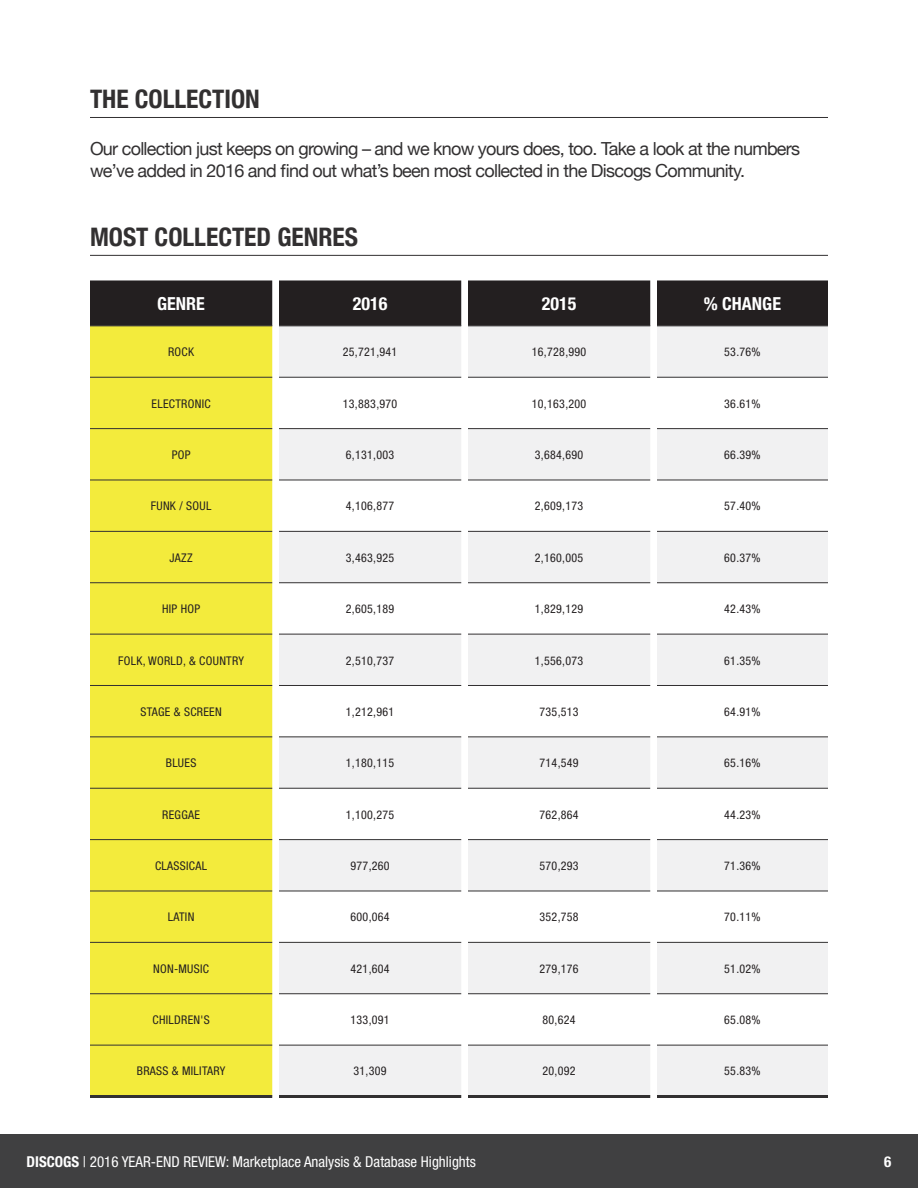
<style>
.page{position:relative;width:918px;height:1188px;background:#fff}
.page>*{position:absolute;margin:0;border:0;box-sizing:border-box;transform-origin:0 0}
.t1{font:700 condensed 25.5px "Helvetica Neue";color:#323031}
.t2{font:18px/21.6px "Helvetica Neue";letter-spacing:-.04em;color:#323031}
.t3{font:700 condensed 18px "Helvetica Neue";color:#fff}
.t4{font:condensed 15px "Helvetica Neue";color:#fff}
.t5{font:700 condensed 15px "Helvetica Neue";color:#fff}
.t6{font:condensed 12px "Helvetica Neue";letter-spacing:.025em;color:#231f20}
.s1{font-weight:700}
</style>
<div class="page">
<div style="left:0;top:1134px;width:918px;height:54px;background:#404041"></div>
<hr style="left:90px;top:117px;width:738px;height:1px;background:#323031">
<div style="left:90px;top:280px;width:738px;height:46px;background:#231f20"></div>
<div style="left:90px;top:326px;width:182px;height:769px;background:#f3eb3c"></div>
<div style="left:279px;top:326px;width:549px;height:771px;background:#f1f1f2"></div>
<svg style="left:279px;top:377px;width:549px;height:668px"></svg>
<hr style="left:90px;top:377px;width:182px;height:1px;background:#323031">
<hr style="left:279px;top:377px;width:182px;height:1px;background:#323031">
<hr style="left:468px;top:377px;width:182px;height:1px;background:#323031">
<hr style="left:657px;top:377px;width:171px;height:1px;background:#323031">
<hr style="left:90px;top:428px;width:182px;height:1px;background:#323031">
<hr style="left:279px;top:428px;width:182px;height:1px;background:#323031">
<hr style="left:468px;top:428px;width:182px;height:1px;background:#323031">
<hr style="left:657px;top:428px;width:171px;height:1px;background:#323031">
<hr style="left:90px;top:480px;width:182px;height:1px;background:#323031">
<hr style="left:279px;top:480px;width:182px;height:1px;background:#323031">
<hr style="left:468px;top:480px;width:182px;height:1px;background:#323031">
<hr style="left:657px;top:480px;width:171px;height:1px;background:#323031">
<hr style="left:90px;top:531px;width:182px;height:1px;background:#323031">
<hr style="left:279px;top:531px;width:182px;height:1px;background:#323031">
<hr style="left:468px;top:531px;width:182px;height:1px;background:#323031">
<hr style="left:657px;top:531px;width:171px;height:1px;background:#323031">
<hr style="left:90px;top:582px;width:182px;height:1px;background:#323031">
<hr style="left:279px;top:582px;width:182px;height:1px;background:#323031">
<hr style="left:468px;top:582px;width:182px;height:1px;background:#323031">
<hr style="left:657px;top:582px;width:171px;height:1px;background:#323031">
<hr style="left:90px;top:634px;width:182px;height:1px;background:#323031">
<hr style="left:279px;top:634px;width:182px;height:1px;background:#323031">
<hr style="left:468px;top:634px;width:182px;height:1px;background:#323031">
<hr style="left:657px;top:634px;width:171px;height:1px;background:#323031">
<hr style="left:90px;top:685px;width:182px;height:1px;background:#323031">
<hr style="left:279px;top:685px;width:182px;height:1px;background:#323031">
<hr style="left:468px;top:685px;width:182px;height:1px;background:#323031">
<hr style="left:657px;top:685px;width:171px;height:1px;background:#323031">
<hr style="left:90px;top:736px;width:182px;height:1px;background:#323031">
<hr style="left:279px;top:736px;width:182px;height:1px;background:#323031">
<hr style="left:468px;top:736px;width:182px;height:1px;background:#323031">
<hr style="left:657px;top:736px;width:171px;height:1px;background:#323031">
<hr style="left:90px;top:788px;width:182px;height:1px;background:#323031">
<hr style="left:279px;top:788px;width:182px;height:1px;background:#323031">
<hr style="left:468px;top:788px;width:182px;height:1px;background:#323031">
<hr style="left:657px;top:788px;width:171px;height:1px;background:#323031">
<hr style="left:90px;top:839px;width:182px;height:1px;background:#323031">
<hr style="left:279px;top:839px;width:182px;height:1px;background:#323031">
<hr style="left:468px;top:839px;width:182px;height:1px;background:#323031">
<hr style="left:657px;top:839px;width:171px;height:1px;background:#323031">
<hr style="left:90px;top:891px;width:182px;height:1px;background:#323031">
<hr style="left:279px;top:891px;width:182px;height:1px;background:#323031">
<hr style="left:468px;top:891px;width:182px;height:1px;background:#323031">
<hr style="left:657px;top:891px;width:171px;height:1px;background:#323031">
<hr style="left:90px;top:942px;width:182px;height:1px;background:#323031">
<hr style="left:279px;top:942px;width:182px;height:1px;background:#323031">
<hr style="left:468px;top:942px;width:182px;height:1px;background:#323031">
<hr style="left:657px;top:942px;width:171px;height:1px;background:#323031">
<hr style="left:90px;top:993px;width:182px;height:1px;background:#323031">
<hr style="left:279px;top:993px;width:182px;height:1px;background:#323031">
<hr style="left:468px;top:993px;width:182px;height:1px;background:#323031">
<hr style="left:657px;top:993px;width:171px;height:1px;background:#323031">
<hr style="left:90px;top:1045px;width:182px;height:1px;background:#323031">
<hr style="left:279px;top:1045px;width:182px;height:1px;background:#323031">
<hr style="left:468px;top:1045px;width:182px;height:1px;background:#323031">
<hr style="left:657px;top:1045px;width:171px;height:1px;background:#323031">
<hr style="left:90px;top:325px;width:182px;height:1px;background:#323031">
<hr style="left:279px;top:325px;width:182px;height:1px;background:#323031">
<hr style="left:468px;top:325px;width:182px;height:1px;background:#323031">
<hr style="left:657px;top:325px;width:171px;height:1px;background:#323031">
<hr style="left:90px;top:1095px;width:182px;height:3px;background:#323031">
<hr style="left:279px;top:1095px;width:182px;height:3px;background:#323031">
<hr style="left:468px;top:1095px;width:182px;height:3px;background:#323031">
<hr style="left:657px;top:1095px;width:171px;height:3px;background:#323031">
<hr style="left:90px;top:255px;width:738px;height:1px;background:#323031">
<h1 class="t1" style="left:90px;top:84px;width:171px">THE COLLECTION</h1>
<h2 class="t2" style="left:90px;top:138px;width:712px">Our collection just keeps on growing – and we know yours does, too. Take a look at the numbers we’ve added in 2016 and find out what’s been most collected in the Discogs Community.</h2>
<h1 class="t1" style="left:90px;top:221px;width:270px">MOST COLLECTED GENRES</h1>
<h2 class="t3" style="left:157px;top:297px;width:49px">GENRE</h2>
<h2 class="t3" style="left:353px;top:297px;width:36px">2016</h2>
<h2 class="t3" style="left:542px;top:297px;width:36px">2015</h2>
<h2 class="t3" style="left:704px;top:297px;width:79px">% CHANGE</h2>
<p class="t6" style="left:168px;top:348px;width:28px">ROCK</p>
<p class="t6" style="left:343px;top:348px;width:56px">25,721,941</p>
<p class="t6" style="left:532px;top:348px;width:56px">16,728,990</p>
<p class="t6" style="left:724px;top:348px;width:38px">53.76%</p>
<p class="t6" style="left:152px;top:399px;width:61px">ELECTRONIC</p>
<p class="t6" style="left:343px;top:399px;width:56px">13,883,970</p>
<p class="t6" style="left:532px;top:399px;width:56px">10,163,200</p>
<p class="t6" style="left:724px;top:399px;width:38px">36.61%</p>
<p class="t6" style="left:172px;top:450px;width:20px">POP</p>
<p class="t6" style="left:346px;top:450px;width:50px">6,131,003</p>
<p class="t6" style="left:535px;top:450px;width:50px">3,684,690</p>
<p class="t6" style="left:724px;top:450px;width:38px">66.39%</p>
<p class="t6" style="left:151px;top:502px;width:62px">FUNK / SOUL</p>
<p class="t6" style="left:346px;top:502px;width:50px">4,106,877</p>
<p class="t6" style="left:535px;top:502px;width:50px">2,609,173</p>
<p class="t6" style="left:724px;top:502px;width:38px">57.40%</p>
<p class="t6" style="left:170px;top:553px;width:25px">JAZZ</p>
<p class="t6" style="left:346px;top:553px;width:50px">3,463,925</p>
<p class="t6" style="left:535px;top:553px;width:50px">2,160,005</p>
<p class="t6" style="left:724px;top:553px;width:38px">60.37%</p>
<p class="t6" style="left:162px;top:605px;width:40px">HIP HOP</p>
<p class="t6" style="left:346px;top:605px;width:50px">2,605,189</p>
<p class="t6" style="left:535px;top:605px;width:50px">1,829,129</p>
<p class="t6" style="left:724px;top:605px;width:38px">42.43%</p>
<p class="t6" style="left:118px;top:656px;width:127px">FOLK, WORLD, &amp; COUNTRY</p>
<p class="t6" style="left:346px;top:656px;width:50px">2,510,737</p>
<p class="t6" style="left:535px;top:656px;width:50px">1,556,073</p>
<p class="t6" style="left:724px;top:656px;width:38px">61.35%</p>
<p class="t6" style="left:140px;top:707px;width:83px">STAGE &amp; SCREEN</p>
<p class="t6" style="left:346px;top:707px;width:50px">1,212,961</p>
<p class="t6" style="left:539px;top:707px;width:41px">735,513</p>
<p class="t6" style="left:724px;top:707px;width:38px">64.91%</p>
<p class="t6" style="left:166px;top:759px;width:32px">BLUES</p>
<p class="t6" style="left:346px;top:759px;width:50px">1,180,115</p>
<p class="t6" style="left:539px;top:759px;width:41px">714,549</p>
<p class="t6" style="left:724px;top:759px;width:38px">65.16%</p>
<p class="t6" style="left:162px;top:810px;width:39px">REGGAE</p>
<p class="t6" style="left:346px;top:810px;width:50px">1,100,275</p>
<p class="t6" style="left:539px;top:810px;width:41px">762,864</p>
<p class="t6" style="left:724px;top:810px;width:38px">44.23%</p>
<p class="t6" style="left:155px;top:861px;width:53px">CLASSICAL</p>
<p class="t6" style="left:350px;top:861px;width:41px">977,260</p>
<p class="t6" style="left:539px;top:861px;width:41px">570,293</p>
<p class="t6" style="left:724px;top:861px;width:38px">71.36%</p>
<p class="t6" style="left:168px;top:913px;width:28px">LATIN</p>
<p class="t6" style="left:350px;top:913px;width:41px">600,064</p>
<p class="t6" style="left:539px;top:913px;width:41px">352,758</p>
<p class="t6" style="left:724px;top:913px;width:38px">70.11%</p>
<p class="t6" style="left:153px;top:964px;width:57px">NON-MUSIC</p>
<p class="t6" style="left:350px;top:964px;width:41px">421,604</p>
<p class="t6" style="left:539px;top:964px;width:41px">279,176</p>
<p class="t6" style="left:724px;top:964px;width:38px">51.02%</p>
<p class="t6" style="left:153px;top:1016px;width:59px">CHILDREN'S</p>
<p class="t6" style="left:350px;top:1016px;width:41px">133,091</p>
<p class="t6" style="left:543px;top:1016px;width:35px">80,624</p>
<p class="t6" style="left:724px;top:1016px;width:38px">65.08%</p>
<p class="t6" style="left:137px;top:1066px;width:90px">BRASS &amp; MILITARY</p>
<p class="t6" style="left:354px;top:1066px;width:35px">31,309</p>
<p class="t6" style="left:543px;top:1066px;width:35px">20,092</p>
<p class="t6" style="left:724px;top:1066px;width:38px">55.83%</p>
<p class="t4" style="left:27px;top:1156px;width:451px"><span class="s1">DISCOGS</span> | 2016 YEAR-END REVIEW: Marketplace Analysis &amp; Database Highlights</p>
<p class="t5" style="left:884px;top:1156px;width:9px">6</p>
</div>
